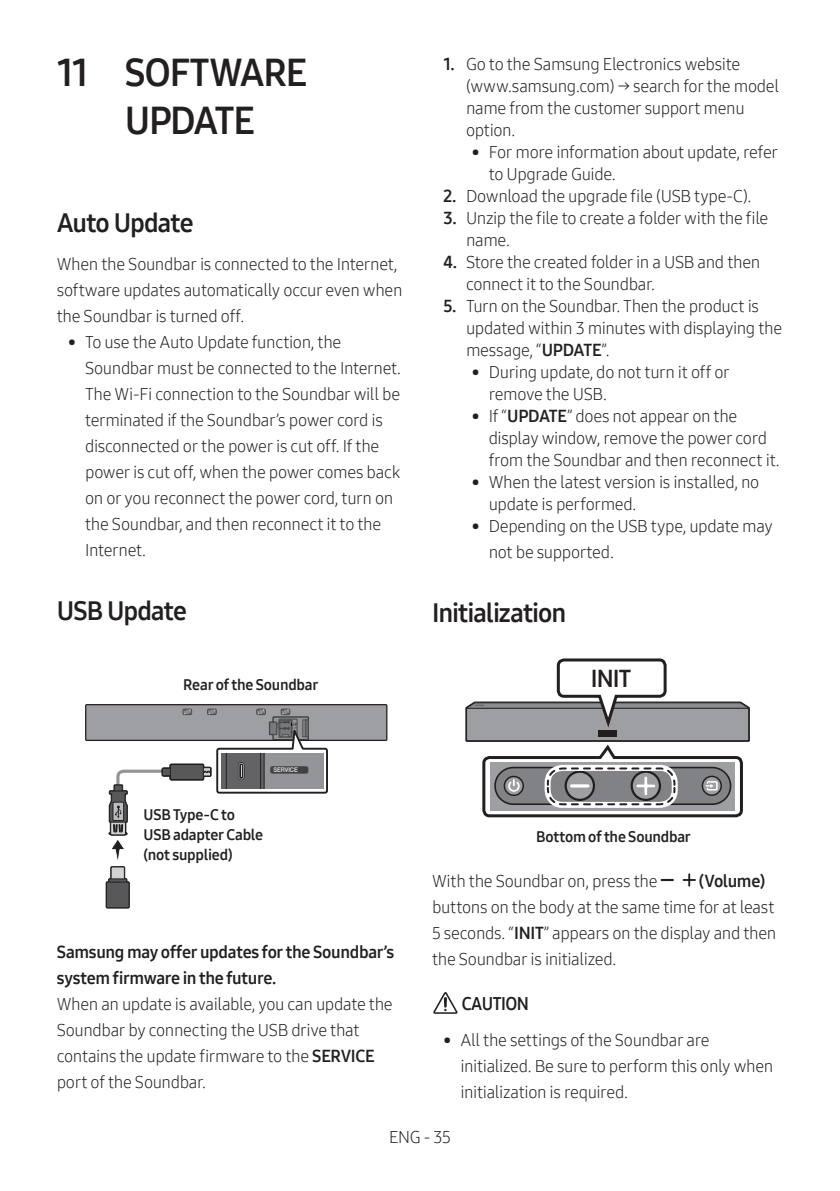
<style>
.page{position:relative;width:840px;height:1191px;background:#fff}
.page>*{position:absolute;margin:0;border:0;box-sizing:border-box;transform-origin:0 0}
.t1{font:38px/48px "Samsung One 700";letter-spacing:-.035em;color:#231f20;text-align:center}
.NoTOC-Heading2{font:26px "Samsung One 700";letter-spacing:-.035em;color:#231f20}
.t2{font:24px "Samsung One 700";color:#231f20}
.본문-9{font:18px "Samsung One 700";letter-spacing:-.03em;color:#231f20;scale:.95 1}
.Description-L{font:17px/26px "Samsung One 300";letter-spacing:-.02em;color:#231f20}
.Description-L-2{font:17px/26px "Samsung One 700";letter-spacing:-.02em;color:#231f20}
.t3{font:15px/20px "Samsung One 700";letter-spacing:-.015em;color:#231f20}
.t4{font:700 6.6px "Helvetica Neue cp";letter-spacing:-.025em;color:#d1d2d4;scale:.9 1}
.s1{font-family:"Samsung One 700"}
</style>
<div class="page">
<svg style="left:85px;top:704px;width:302px;height:204px"></svg>
<svg style="left:465px;top:658px;width:284px;height:160px"></svg>
<svg style="left:682px;top:873px;width:13px;height:13px"></svg>
<svg style="left:660px;top:879px;width:13px;height:2px"></svg>
<svg style="left:433px;top:992px;width:24px;height:21px"></svg>
<p class="t1" style="left:57px;top:48px;width:252px">11 SOFTWARE<br>UPDATE</p>
<p class="NoTOC-Heading2" style="left:57px;top:206px;width:138px">Auto Update</p>
<p class="Description-L" style="left:57px;top:250px;width:347px">When the Soundbar is connected to the Internet, software updates automatically occur even when the Soundbar is turned off.</p>
<p class="Description-L" style="left:85px;top:328px;width:317px;text-indent:-17px">• To use the Auto Update function, the Soundbar must be connected to the Internet.<br>The Wi-Fi connection to the Soundbar will be terminated if the Soundbar’s power cord is disconnected or the power is cut off. If the power is cut off, when the power comes back on or you reconnect the power cord, turn on the Soundbar, and then reconnect it to the Internet.</p>
<p class="NoTOC-Heading2" style="left:57px;top:593px;width:131px">USB Update</p>
<p class="t3" style="left:183px;top:674px;width:136px">Rear of the Soundbar</p>
<p class="t4" style="left:273px;top:766px;width:29px">SERVICE</p>
<p class="t3" style="left:143px;top:804px;width:121px">USB Type-C to<br>USB adapter Cable (not supplied)</p>
<p class="Description-L-2" style="left:57px;top:939px;width:339px">Samsung may offer updates for the Soundbar’s system firmware in the future.</p>
<p class="Description-L" style="left:57px;top:991px;width:337px">When an update is available, you can update the Soundbar by connecting the USB drive that contains the update firmware to the <span class="s1">SERVICE </span>port of the Soundbar.</p>
<p class="Description-L" style="left:466px;top:53px;width:314px;line-height:22px;text-indent:-23px"><span class="s1">1.</span> Go to the Samsung Electronics website (www.samsung.com) → search for the model name from the customer support menu option.</p>
<p class="Description-L" style="left:488px;top:141px;width:290px;line-height:22px;text-indent:-17px">• For more information about update, refer to Upgrade Guide.</p>
<p class="Description-L" style="left:443px;top:183px;width:309px"><span class="s1">2.</span> Download the upgrade file (USB type-C).</p>
<p class="Description-L" style="left:466px;top:207px;width:304px;line-height:22px;text-indent:-23px"><span class="s1">3.</span> Unzip the file to create a folder with the file name.</p>
<p class="Description-L" style="left:466px;top:251px;width:295px;line-height:22px;text-indent:-23px"><span class="s1">4.</span> Store the created folder in a USB and then connect it to the Soundbar.</p>
<p class="Description-L" style="left:466px;top:295px;width:317px;line-height:22px;text-indent:-23px"><span class="s1">5.</span> Turn on the Soundbar. Then the product is updated within 3 minutes with displaying the message, “<span class="s1">UPDATE</span>”.</p>
<p class="Description-L" style="left:488px;top:361px;width:242px;line-height:22px;text-indent:-17px">• During update, do not turn it off or remove the USB.</p>
<p class="Description-L" style="left:488px;top:405px;width:292px;line-height:22px;text-indent:-17px">• If “<span class="s1">UPDATE</span>” does not appear on the display window, remove the power cord from the Soundbar and then reconnect it.</p>
<p class="Description-L" style="left:488px;top:471px;width:272px;line-height:22px;text-indent:-17px">• When the latest version is installed, no update is performed.</p>
<p class="Description-L" style="left:488px;top:513px;width:285px;text-indent:-17px">• Depending on the USB type, update may not be supported.</p>
<p class="NoTOC-Heading2" style="left:432px;top:595px;width:136px">Initialization</p>
<p class="t2" style="left:590px;top:662px;width:42px">INIT</p>
<p class="t3" style="left:535px;top:826px;width:156px">Bottom of the Soundbar</p>
<p class="Description-L" style="left:432px;top:867px;width:346px;text-indent:267px"><span class="s1">(Volume) </span>buttons on the body at the same time for at least 5 seconds. “<span class="s1">INIT</span>” appears on the display and then the Soundbar is initialized.</p>
<p class="본문-9" style="left:461px;top:991px;width:72px">CAUTION</p>
<p class="Description-L" style="left:460px;top:1027px;width:314px;text-indent:-17px">• All the settings of the Soundbar are initialized. Be sure to perform this only when initialization is required.</p>
<p class="Description-L" style="left:432px;top:867px;width:227px">With the Soundbar on, press the</p>
<p class="Description-L" style="left:389px;top:1123px;width:63px">ENG - 35</p>
</div>
